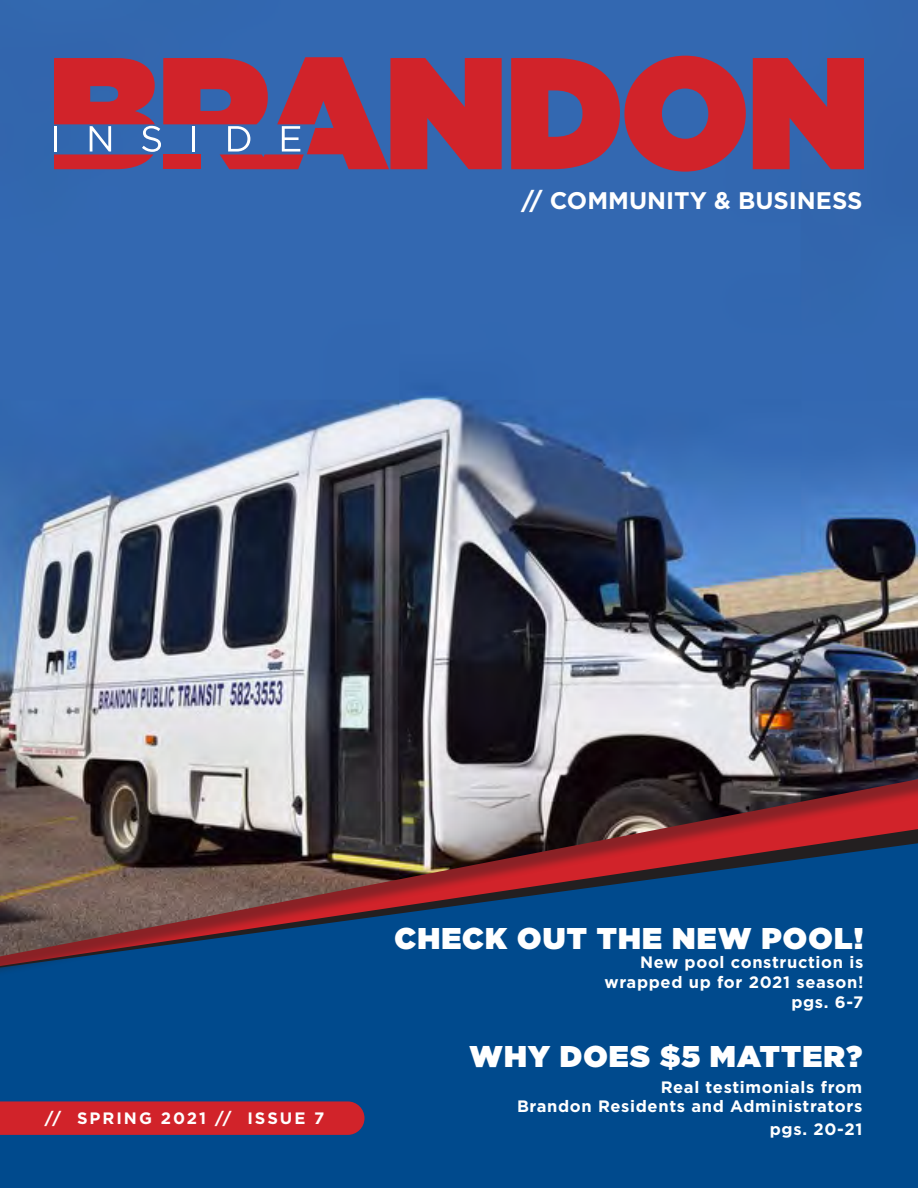
<style>
.page{position:relative;width:918px;height:1188px;background:#fff}
.page>*{position:absolute;margin:0;border:0;box-sizing:border-box;transform-origin:0 0}
.t1{font:900 30px "Gotham";letter-spacing:.04em;color:#fff}
.t2{font:700 24px "Gotham";color:#fff}
.t3{font:700 16.5px "Gotham";letter-spacing:.04em;color:#fff}
.t4{font:700 16.5px "Gotham";letter-spacing:.12em;color:#fff}
</style>
<div class="page">
<div style="left:0;top:782px;width:918px;height:406px;background:#004a8d"></div>
<img style="left:0;top:0;width:918px;height:956px">
<svg style="left:753px;top:58px;width:111px;height:111px;background:#b72e3f"></svg>
<svg style="left:511px;top:56px;width:235px;height:116px;background:#9f3854"></svg>
<svg style="left:54px;top:57px;width:448px;height:112px;background:#9a3f5d"></svg>
<div style="left:0;top:1101px;width:364px;height:34px;background:#d1232a"></div>
<p class="t2" style="left:521px;top:185px;width:343px">// COMMUNITY &amp; BUSINESS</p>
<p class="t4" style="left:45px;top:1107px;width:281px">// SPRING 2021 // ISSUE 7</p>
<p class="t1" style="left:395px;top:917px;width:470px">CHECK OUT THE NEW POOL!</p>
<p class="t3" style="left:640px;top:952px;width:225px">New pool construction is</p>
<p class="t3" style="left:605px;top:971px;width:260px">wrapped up for 2021 season!</p>
<p class="t3" style="left:791px;top:991px;width:74px">pgs. 6-7</p>
<p class="t1" style="left:470px;top:1035px;width:394px">WHY DOES $5 MATTER?</p>
<p class="t3" style="left:661px;top:1076px;width:203px">Real testimonials from</p>
<p class="t3" style="left:517px;top:1096px;width:347px">Brandon Residents and Administrators</p>
<p class="t3" style="left:770px;top:1118px;width:94px">pgs. 20-21</p>
</div>
